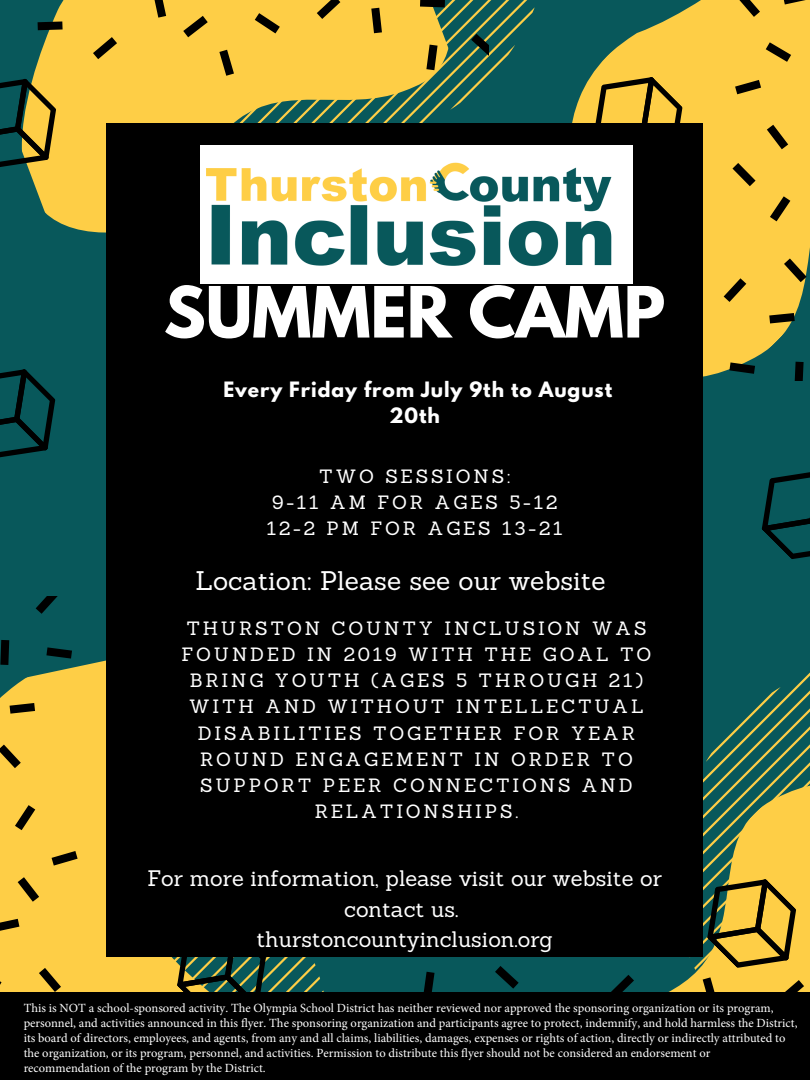
<style>
.page{position:relative;width:810px;height:1080px;background:#08585b}
.page>*{position:absolute;margin:0;border:0;box-sizing:border-box;transform-origin:0 0}
.t1{font:700 62.5px "League Spartan";color:#fff}
.t2{font:26.25px "Sanchez";color:#fff}
.t3{font:21.88px/30.5px "Sanchez";color:#fff;text-align:center}
.t4{font:18.75px/26.2px "Sanchez";letter-spacing:.15em;color:#fff;text-align:center}
.t5{font:700 18.75px/26.2px "League Spartan";letter-spacing:.05em;color:#fff;text-align:center}
.t6{font:12.5px/15px "Minion Pro";color:#fff}
</style>
<div class="page">
<svg style="left:36px;top:0;width:89px;height:257px;fill:#fece46"></svg>
<svg style="left:0;top:58px;width:77px;height:131px"></svg>
<svg style="left:38px;top:21px;width:25px;height:9px"></svg>
<svg style="left:93px;top:37px;width:24px;height:22px"></svg>
<svg style="left:125px;top:0;width:350px;height:123px"></svg>
<svg style="left:611px;top:975px;width:23px;height:18px"></svg>
<svg style="left:423px;top:972px;width:12px;height:21px"></svg>
<svg style="left:495px;top:966px;width:24px;height:23px"></svg>
<svg style="left:648px;top:672px;width:162px;height:321px"></svg>
<svg style="left:475px;top:0;width:335px;height:377px;fill:#fece46"></svg>
<svg style="left:766px;top:42px;width:25px;height:20px"></svg>
<svg style="left:770px;top:196px;width:20px;height:25px"></svg>
<svg style="left:732px;top:163px;width:24px;height:23px"></svg>
<svg style="left:769px;top:313px;width:26px;height:10px"></svg>
<svg style="left:784px;top:258px;width:23px;height:24px"></svg>
<svg style="left:735px;top:80px;width:26px;height:14px"></svg>
<svg style="left:767px;top:125px;width:21px;height:24px"></svg>
<svg style="left:729px;top:362px;width:26px;height:12px"></svg>
<svg style="left:794px;top:362px;width:10px;height:19px"></svg>
<svg style="left:724px;top:278px;width:22px;height:24px"></svg>
<svg style="left:783px;top:0;width:26px;height:4px"></svg>
<svg style="left:738px;top:0;width:22px;height:17px"></svg>
<svg style="left:572px;top:56px;width:132px;height:131px;background:#c8ab40"></svg>
<svg style="left:761px;top:472px;width:49px;height:87px"></svg>
<svg style="left:0;top:645px;width:107px;height:160px;fill:#fece46"></svg>
<svg style="left:10px;top:703px;width:25px;height:11px"></svg>
<svg style="left:0;top:745px;width:21px;height:23px"></svg>
<svg style="left:0;top:805px;width:330px;height:188px;background:#caae42"></svg>
<svg style="left:46px;top:647px;width:26px;height:12px"></svg>
<svg style="left:0;top:640px;width:9px;height:25px"></svg>
<svg style="left:36px;top:596px;width:22px;height:18px"></svg>
<svg style="left:0;top:369px;width:56px;height:89px"></svg>
<div style="left:107px;top:123px;width:596px;height:834px;background:#000"></div>
<img style="left:200px;top:145px;width:433px;height:138px">
<div style="left:0;top:993px;width:810px;height:87px;background:#000"></div>
<p class="t1" style="left:164px;top:281px;width:503px">SUMMER CAMP</p>
<p class="t5" style="left:223px;top:379px;width:390px">Every Friday from July 9th to August<br>20th</p>
<p class="t4" style="left:319px;top:463px;width:193px">TWO SESSIONS:</p>
<p class="t4" style="left:272px;top:489px;width:287px">9-11 AM FOR AGES 5-12</p>
<p class="t4" style="left:267px;top:515px;width:297px">12-2 PM FOR AGES 13-21</p>
<p class="t2" style="left:196px;top:564px;width:411px">Location: Please see our website</p>
<p class="t4" style="left:182px;top:615px;width:471px">THURSTON COUNTY INCLUSION WAS<br>FOUNDED IN 2019 WITH THE GOAL TO<br>BRING YOUTH (AGES 5 THROUGH 21)<br>WITH AND WITHOUT INTELLECTUAL<br>DISABILITIES TOGETHER FOR YEAR<br>ROUND ENGAGEMENT IN ORDER TO<br>SUPPORT PEER CONNECTIONS AND<br>RELATIONSHIPS.</p>
<p class="t3" style="left:147px;top:863px;width:516px">For more information, please visit our website or contact us.</p>
<p class="t3" style="left:256px;top:924px;width:298px">thurstoncountyinclusion.org</p>
<p class="t6" style="left:24px;top:1000px;width:775px">This is NOT a school-sponsored activity. The Olympia School District has neither reviewed nor approved the sponsoring organization or its program, personnel, and activities announced in this flyer. The sponsoring organization and participants agree to protect, indemnify, and hold harmless the District, its board of directors, employees, and agents, from any and all claims, liabilities, damages, expenses or rights of action, directly or indirectly attributed to the organization, or its program, personnel, and activities. Permission to distribute this flyer should not be considered an endorsement or recommendation of the program by the District.</p>
</div>
